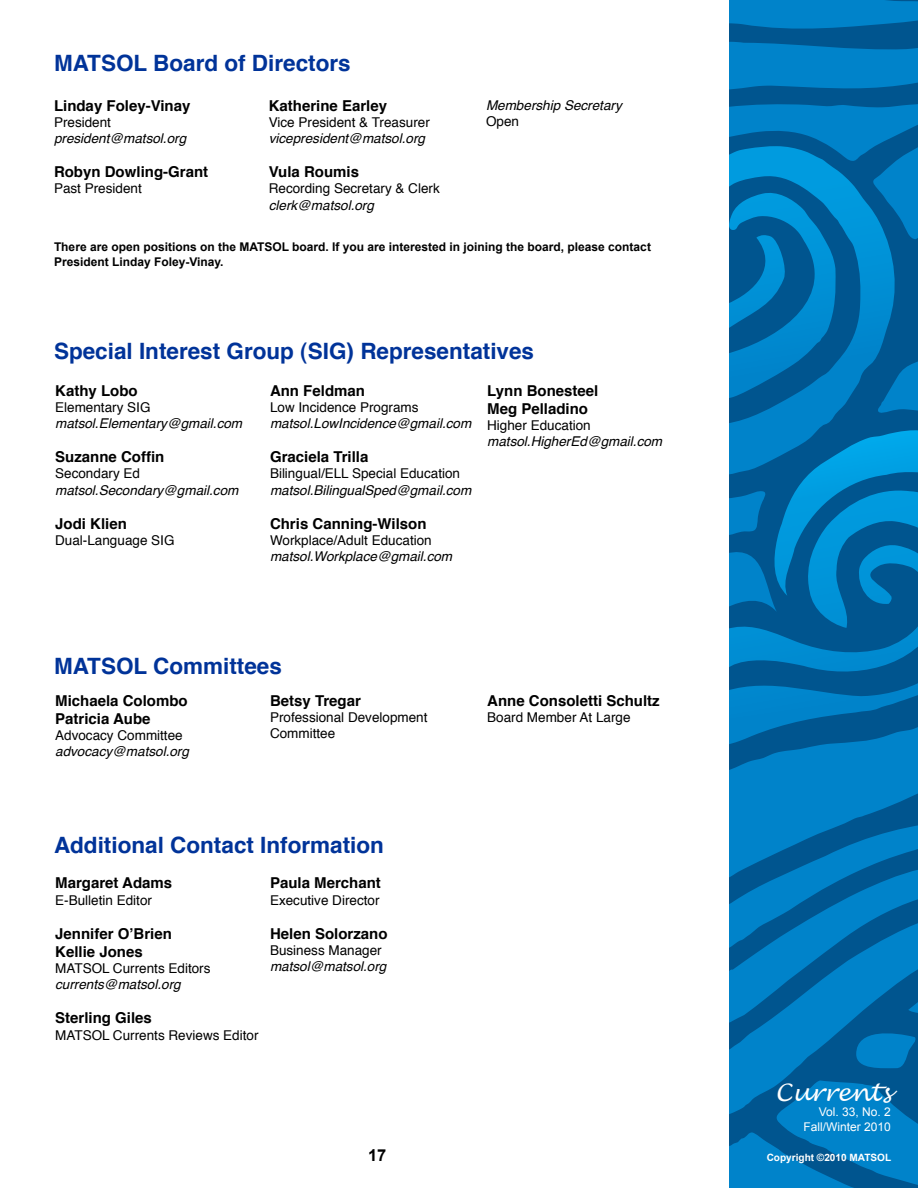
<style>
.page{position:relative;width:918px;height:1188px;background:#fff}
.page>*{position:absolute;margin:0;border:0;box-sizing:border-box;transform-origin:0 0}
.t1{font:italic 24px "Lucida Handwriting";color:#fff}
.t2{font:700 22.5px "Helvetica";color:#039}
.t3{font:700 16.5px "Arial";color:#000}
.t4{font:700 15px/18px "Helvetica";color:#000}
.t5{font:13.5px/16.2px "Helvetica";color:#000}
.t6{font:italic 13.5px "Helvetica";color:#000}
.t7{font:700 12px/14.4px "Arial";color:#000}
.t8{font:12px/15px "Arial";color:#fff;text-align:right}
.t9{font:700 10.05px "Arial";color:#fff}
</style>
<div class="page">
<svg style="left:729px;top:0;width:189px;height:1188px;background:#0072b3"></svg>
<h2 class="t2" style="left:54px;top:45px;width:298px">MATSOL Board of Directors</h2>
<p class="t4" style="left:269px;top:97px;width:120px">Katherine Earley</p>
<p class="t5" style="left:269px;top:114px;width:163px">Vice President &amp; Treasurer</p>
<p class="t6" style="left:269px;top:128px;width:158px">vicepresident@matsol.org</p>
<p class="t4" style="left:269px;top:163px;width:92px">Vula Roumis</p>
<p class="t5" style="left:269px;top:181px;width:173px">Recording Secretary &amp; Clerk</p>
<p class="t6" style="left:269px;top:194px;width:107px">clerk@matsol.org</p>
<p class="t4" style="left:54px;top:97px;width:138px">Linday Foley-Vinay</p>
<p class="t5" style="left:54px;top:114px;width:59px">President</p>
<p class="t6" style="left:54px;top:128px;width:134px">president@matsol.org</p>
<p class="t4" style="left:54px;top:163px;width:156px">Robyn Dowling-Grant</p>
<p class="t5" style="left:54px;top:181px;width:89px">Past President</p>
<p class="t6" style="left:486px;top:94px;width:137px">Membership Secretary</p>
<p class="t5" style="left:486px;top:113px;width:35px">Open</p>
<p class="t7" style="left:54px;top:240px;width:598px">There are open positions on the MATSOL board. If you are interested in joining the board, please contact<br>President Linday Foley-Vinay.</p>
<h2 class="t2" style="left:54px;top:333px;width:482px">Special Interest Group (SIG) Representatives</h2>
<p class="t4" style="left:270px;top:382px;width:97px">Ann Feldman</p>
<p class="t5" style="left:270px;top:399px;width:150px">Low Incidence Programs</p>
<p class="t6" style="left:270px;top:413px;width:203px">matsol.LowIncidence@gmail.com</p>
<p class="t4" style="left:270px;top:448px;width:100px">Graciela Trilla</p>
<p class="t5" style="left:270px;top:466px;width:192px">Bilingual/ELL Special Education</p>
<p class="t6" style="left:270px;top:479px;width:203px">matsol.BilingualSped@gmail.com</p>
<p class="t4" style="left:270px;top:515px;width:158px">Chris Canning-Wilson</p>
<p class="t5" style="left:270px;top:533px;width:163px">Workplace/Adult Education</p>
<p class="t6" style="left:270px;top:546px;width:184px">matsol.Workplace@gmail.com</p>
<p class="t4" style="left:55px;top:382px;width:84px">Kathy Lobo</p>
<p class="t5" style="left:55px;top:399px;width:97px">Elementary SIG</p>
<p class="t6" style="left:55px;top:413px;width:188px">matsol.Elementary@gmail.com</p>
<p class="t4" style="left:55px;top:448px;width:111px">Suzanne Coffin</p>
<p class="t5" style="left:55px;top:466px;width:86px">Secondary Ed</p>
<p class="t6" style="left:55px;top:479px;width:185px">matsol.Secondary@gmail.com</p>
<p class="t4" style="left:55px;top:515px;width:73px">Jodi Klien</p>
<p class="t5" style="left:55px;top:533px;width:121px">Dual-Language SIG</p>
<p class="t4" style="left:487px;top:382px;width:113px">Lynn Bonesteel<br>Meg Pelladino</p>
<p class="t5" style="left:487px;top:417px;width:105px">Higher Education</p>
<p class="t6" style="left:487px;top:431px;width:176px">matsol.HigherEd@gmail.com</p>
<h2 class="t2" style="left:54px;top:648px;width:229px">MATSOL Committees</h2>
<p class="t4" style="left:270px;top:692px;width:92px">Betsy Tregar</p>
<p class="t5" style="left:270px;top:710px;width:159px">Professional Development<br>Committee</p>
<p class="t4" style="left:55px;top:692px;width:134px">Michaela Colombo<br>Patricia Aube</p>
<p class="t5" style="left:55px;top:728px;width:129px">Advocacy Committee</p>
<p class="t6" style="left:55px;top:741px;width:135px">advocacy@matsol.org</p>
<h2 class="t2" style="left:54px;top:827px;width:332px">Additional Contact Information</h2>
<p class="t4" style="left:270px;top:874px;width:112px">Paula Merchant</p>
<p class="t5" style="left:270px;top:892px;width:111px">Executive Director</p>
<p class="t4" style="left:270px;top:925px;width:119px">Helen Solorzano</p>
<p class="t5" style="left:270px;top:943px;width:113px">Business Manager</p>
<p class="t6" style="left:270px;top:956px;width:118px">matsol@matsol.org</p>
<p class="t4" style="left:55px;top:874px;width:118px">Margaret Adams</p>
<p class="t5" style="left:55px;top:892px;width:98px">E-Bulletin Editor</p>
<p class="t4" style="left:55px;top:925px;width:118px">Jennifer O’Brien<br>Kellie Jones</p>
<p class="t5" style="left:55px;top:961px;width:157px">MATSOL Currents Editors</p>
<p class="t6" style="left:55px;top:974px;width:127px">currents@matsol.org</p>
<p class="t4" style="left:55px;top:1009px;width:98px">Sterling Giles</p>
<p class="t5" style="left:55px;top:1027px;width:205px">MATSOL Currents Reviews Editor</p>
<p class="t3" style="left:368px;top:1144px;width:20px">17</p>
<p class="t4" style="left:487px;top:692px;width:174px">Anne Consoletti Schultz</p>
<p class="t5" style="left:487px;top:710px;width:145px">Board Member At Large</p>
<h1 class="t1" style="left:775px;top:1078px;width:117px">Currents</h1>
<p class="t8" style="left:804px;top:1105px;width:89px">Vol. 33, No. 2<br>Fall/Winter 2010</p>
<p class="t9" style="left:767px;top:1151px;width:126px">Copyright ©2010 MATSOL</p>
</div>
